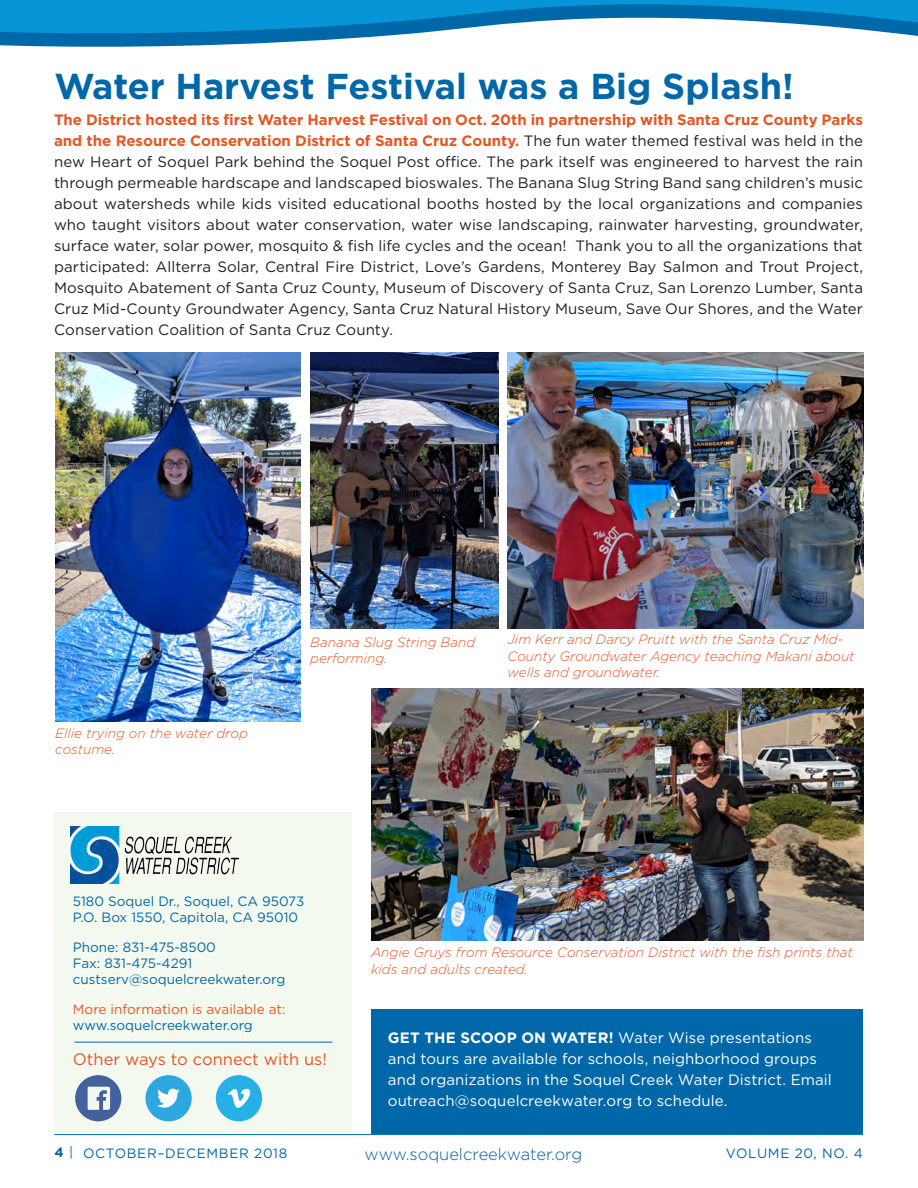
<style>
.page{position:relative;width:918px;height:1188px;background:#fff}
.page>*{position:absolute;margin:0;border:0;box-sizing:border-box;transform-origin:0 0}
.Header_Text{font:700 36px "Gotham";color:#0068a9}
.t1{font:16.5px "Gotham";color:#e75524}
.t2{font:300 16.5px "Gotham";color:#0060a0}
.Body_Text{font:15px/21px "Gotham";letter-spacing:.005em;color:#231f20;text-align:justify}
.Body_Text-2{font:15px/21px "Gotham";letter-spacing:.005em;color:#fff}
.Caption_Text{font:italic 300 13.5px/16.5px "Gotham";color:#e75524}
.t3{font:13.5px/16.2px "Gotham";color:#0068a9}
.t4{font:13.5px "Gotham";letter-spacing:.05em;color:#0068a9}
.t5{font:13.5px "Gotham";color:#e75524}
.s1{font-weight:700;color:#e75524}
.s2{font-weight:700}
</style>
<div class="page">
<div style="left:54px;top:813px;width:298px;height:321px;background:#f3f9ef"></div>
<img style="left:71px;top:827px;width:168px;height:57px">
<hr style="left:74px;top:1042px;width:258px;height:1px;background:#0068a9">
<svg style="left:0;top:44px;width:238px;height:3px"></svg>
<svg style="left:0;top:0;width:918px;height:44px"></svg>
<hr style="left:54px;top:1134px;width:809px;height:1px;background:#0068a9">
<svg style="left:75px;top:1075px;width:46px;height:46px"></svg>
<div style="left:145px;top:1075px;width:47px;height:46px;background:#2da7df;border-radius:50%"></div>
<svg style="left:157px;top:1089px;width:23px;height:19px"></svg>
<div style="left:216px;top:1075px;width:46px;height:46px;background:#26b0e6;border-radius:50%"></div>
<svg style="left:228px;top:1089px;width:22px;height:19px"></svg>
<img style="left:508px;top:352px;width:355px;height:277px">
<img style="left:310px;top:352px;width:189px;height:277px">
<img style="left:371px;top:688px;width:492px;height:252px">
<img style="left:55px;top:352px;width:245px;height:369px">
<div style="left:371px;top:1010px;width:492px;height:124px;background:#0068a9"></div>
<p class="Header_Text" style="left:54px;top:62px;width:741px">Water Harvest Festival was a Big Splash!</p>
<p class="Body_Text" style="left:54px;top:109px;width:811px"><span class="s1">The District hosted its first Water Harvest Festival on Oct. 20th in partnership with Santa Cruz County Parks and the Resource Conservation District of Santa Cruz County.</span> The fun water themed festival was held in the new Heart of Soquel Park behind the Soquel Post office. The park itself was engineered to harvest the rain through permeable hardscape and landscaped bioswales. The Banana Slug String Band sang children’s music about watersheds while kids visited educational booths hosted by the local organizations and companies who taught visitors about water conservation, water wise landscaping, rainwater harvesting, groundwater, surface water, solar power, mosquito &amp; fish life cycles and the ocean! Thank you to all the organizations that participated: Allterra Solar, Central Fire District, Love’s Gardens, Monterey Bay Salmon and Trout Project, Mosquito Abatement of Santa Cruz County, Museum of Discovery of Santa Cruz, San Lorenzo Lumber, Santa Cruz Mid-County Groundwater Agency, Santa Cruz Natural History Museum, Save Our Shores, and the Water Conservation Coalition of Santa Cruz County.</p>
<p class="Caption_Text" style="left:55px;top:724px;width:194px">Ellie trying on the water drop costume.</p>
<p class="Caption_Text" style="left:310px;top:633px;width:167px">Banana Slug String Band performing.</p>
<p class="Caption_Text" style="left:508px;top:631px;width:349px">Jim Kerr and Darcy Pruitt with the Santa Cruz Mid-<br>County Groundwater Agency teaching Makani about wells and groundwater.</p>
<p class="t3" style="left:73px;top:893px;width:233px">5180 Soquel Dr., Soquel, CA 95073<br>P.O. Box 1550, Capitola, CA 95010</p>
<p class="t3" style="left:73px;top:939px;width:214px">Phone: 831-475-8500<br>Fax: 831-475-4291 custserv@soquelcreekwater.org</p>
<p class="t5" style="left:73px;top:1001px;width:214px">More information is available at:</p>
<p class="t3" style="left:73px;top:1017px;width:182px">www.soquelcreekwater.org</p>
<p class="t1" style="left:73px;top:1049px;width:256px">Other ways to connect with us!</p>
<p class="Caption_Text" style="left:371px;top:944px;width:483px">Angie Gruys from Resource Conservation District with the fish prints that kids and adults created.</p>
<p class="Body_Text-2" style="left:388px;top:1027px;width:445px"><span class="s2">GET THE SCOOP ON WATER!</span> Water Wise presentations and tours are available for schools, neighborhood groups and organizations in the Soquel Creek Water District. Email outreach@soquelcreekwater.org to schedule.</p>
<p class="t4" style="left:54px;top:1144px;width:234px"><span class="s2">4</span> | OCTOBER–DECEMBER 2018</p>
<p class="t2" style="left:365px;top:1144px;width:219px">www.soquelcreekwater.org</p>
<p class="t4" style="left:726px;top:1144px;width:139px">VOLUME 20, NO. 4</p>
</div>
